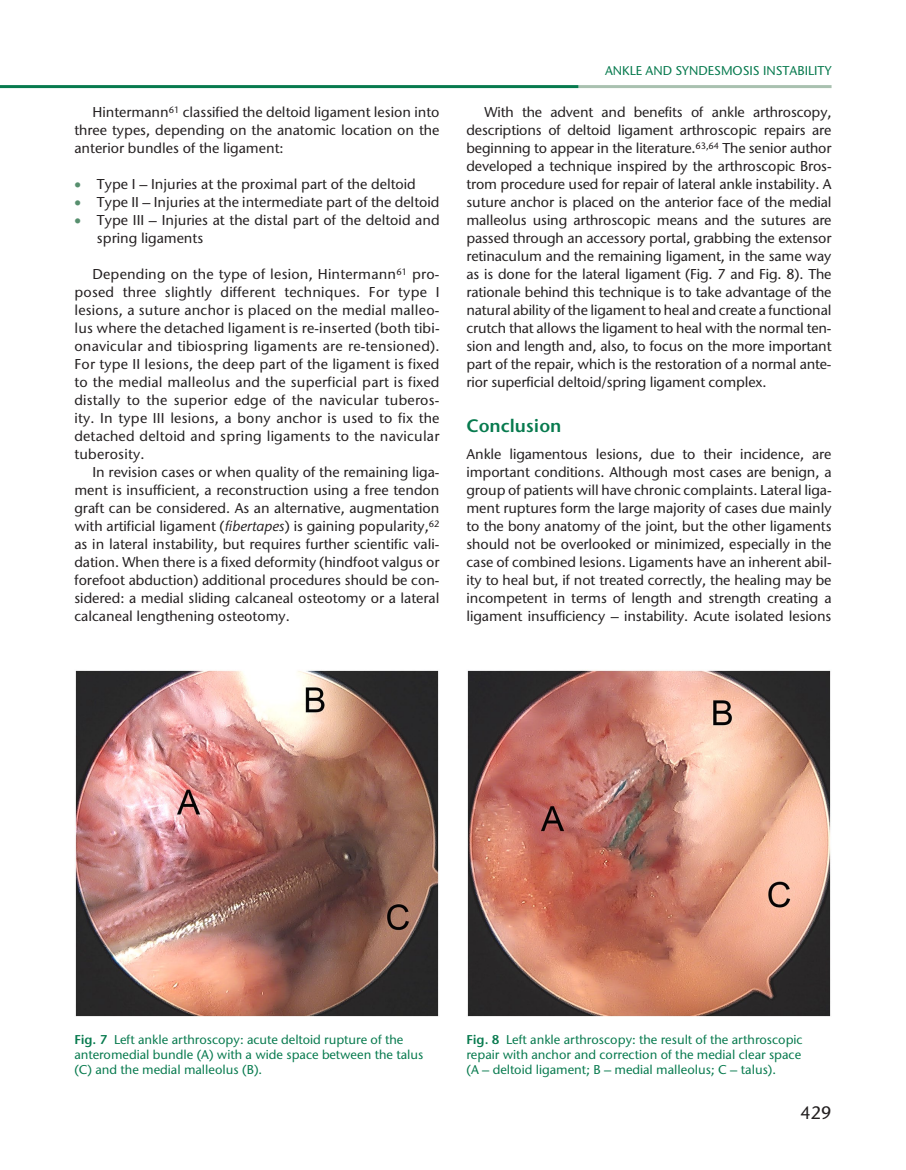
<style>
.page{position:relative;width:906px;height:1170px;background:#fff}
.page>*{position:absolute;margin:0;border:0;box-sizing:border-box;transform-origin:0 0}
.t1{font:600 18px "Stone Sans ITC Pro";color:#077a4e}
.t2{font:500 18px "Stone Sans ITC Pro";color:#231f20}
.t3{font:500 14.25px/18px "Stone Sans ITC Pro";color:#231f20;text-align:justify}
.t4{font:500 12.75px/15px "Stone Sans ITC Pro";color:#077a4e}
.s1{color:#578f6e}
.s2{font-style:italic}
.s3{font-weight:600}
</style>
<div class="page">
<hr style="left:578px;top:85px;width:253px;height:3px;background:#a9c1b0">
<hr style="left:0;top:85px;width:578px;height:3px;background:#077a4e">
<img style="left:75px;top:670px;width:364px;height:347px">
<img style="left:467px;top:670px;width:364px;height:347px">
<p class="t3" style="left:74px;top:103px;width:366px;text-indent:18px">Hintermann<sup>61</sup> classified the deltoid ligament lesion into three types, depending on the anatomic location on the anterior bundles of the ligament:</p>
<p class="t3" style="left:74px;top:175px;width:343px"><span class="s1">•</span> Type I – Injuries at the proximal part of the deltoid</p>
<p class="t3" style="left:74px;top:193px;width:366px"><span class="s1">•</span> Type II – Injuries at the intermediate part of the deltoid</p>
<p class="t3" style="left:97px;top:211px;width:344px;text-indent:-23px"><span class="s1">•</span> Type III – Injuries at the distal part of the deltoid and spring ligaments</p>
<p class="t3" style="left:74px;top:265px;width:366px;text-indent:18px">Depending on the type of lesion, Hintermann<sup>61</sup> pro&shy;posed three slightly different techniques. For type I lesions, a suture anchor is placed on the medial malleo&shy;lus where the detached ligament is re-inserted (both tibi&shy;onavicular and tibiospring ligaments are re-tensioned).<br>For type II lesions, the deep part of the ligament is fixed to the medial malleolus and the superficial part is fixed distally to the superior edge of the navicular tuberos&shy;ity. In type III lesions, a bony anchor is used to fix the detached deltoid and spring ligaments to the navicular tuberosity.</p>
<p class="t3" style="left:74px;top:463px;width:366px;text-indent:18px">In revision cases or when quality of the remaining liga&shy;ment is insufficient, a reconstruction using a free tendon graft can be considered. As an alternative, augmentation with artificial ligament (<span class="s2">fibertapes</span>) is gaining popularity,<sup>62 </sup>as in lateral instability, but requires further scientific vali&shy;dation. When there is a fixed deformity (hindfoot valgus or forefoot abduction) additional procedures should be con&shy;sidered: a medial sliding calcaneal osteotomy or a lateral calcaneal lengthening osteotomy.</p>
<p class="t4" style="left:605px;top:63px;width:51px">Ankle and</p>
<p class="t4" style="left:675px;top:63px;width:23px">syndesmosis</p>
<p class="t4" style="left:763px;top:63px;width:8px">insta</p>
<p class="t4" style="left:797px;top:63px;width:36px">bility</p>
<p class="t3" style="left:466px;top:103px;width:366px;text-indent:18px">With the advent and benefits of ankle arthroscopy, descriptions of deltoid ligament arthroscopic repairs are beginning to appear in the literature.<sup>63,64</sup> The senior author developed a technique inspired by the arthroscopic Bros&shy;trom procedure used for repair of lateral ankle instability. A suture anchor is placed on the anterior face of the medial malleolus using arthroscopic means and the sutures are passed through an accessory portal, grabbing the extensor retinaculum and the remaining ligament, in the same way as is done for the lateral ligament (Fig. 7 and Fig. 8). The rationale behind this technique is to take advantage of the natural ability of the ligament to heal and create a functional crutch that allows the ligament to heal with the normal ten&shy;sion and length and, also, to focus on the more important part of the repair, which is the restoration of a normal ante&shy;rior superficial deltoid/spring ligament complex.</p>
<p class="t1" style="left:466px;top:414px;width:97px">Conclusion</p>
<p class="t3" style="left:466px;top:445px;width:366px">Ankle ligamentous lesions, due to their incidence, are important conditions. Although most cases are benign, a group of patients will have chronic complaints. Lateral liga&shy;ment ruptures form the large majority of cases due mainly to the bony anatomy of the joint, but the other ligaments should not be overlooked or minimized, especially in the case of combined lesions. Ligaments have an inherent abil&shy;ity to heal but, if not treated correctly, the healing may be incompetent in terms of length and strength creating a ligament insufficiency – instability. Acute isolated lesions</p>
<p class="t4" style="left:74px;top:1032px;width:350px"><span class="s3">Fig. 7</span> Left ankle arthroscopy: acute deltoid rupture of the anteromedial bundle (A) with a wide space between the talus (C) and the medial malleolus (B).</p>
<p class="t4" style="left:466px;top:1032px;width:338px"><span class="s3">Fig. 8</span> Left ankle arthroscopy: the result of the arthroscopic repair with anchor and correction of the medial clear space (A – deltoid ligament; B – medial malleolus; C – talus).</p>
<p class="t2" style="left:800px;top:1101px;width:32px">429</p>
</div>
